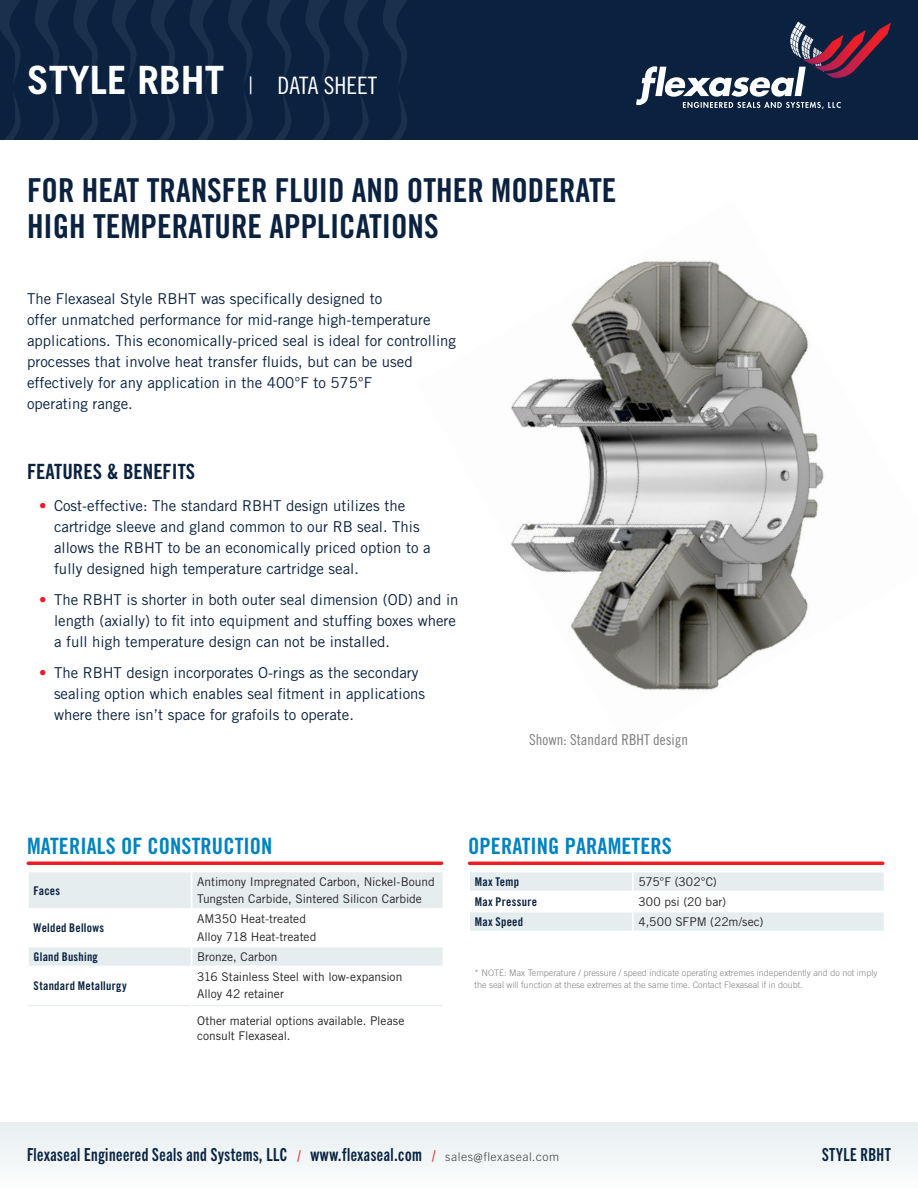
<style>
.page{position:relative;width:918px;height:1188px;background:#fff}
.page>*{position:absolute;margin:0;border:0;box-sizing:border-box;transform-origin:0 0}
.t1{font:700 39px "Trade Gothic LT Std";color:#fff}
.t2{font:33px/36px "Trade Gothic LT Std Bd Cn 20";color:#0a213f}
.t3{font:22.5px "Trade Gothic LT Std Bd Cn 20";letter-spacing:.005em;color:#0083bf}
.t4{font:21px "Trade Gothic LT Std Bd Cn 20";color:#0a213f}
.Body{font:18px "Trade Gothic Next LT Pro Bd Cm";letter-spacing:.03em;color:#072240}
.t5{font:15px/21px "Trade Gothic LT Std";color:#0a213f}
.Paragraphy_Body{font:15px "Trade Gothic LT Std Cn 18";color:#7e7b7b}
.Cell_-_Body{font:12px/17.5px "Trade Gothic LT Std";color:#231f20}
.Cell_-_Body-2{font:12px "Trade Gothic LT Std Bd Cn 20";letter-spacing:.02em;color:#0a213f}
.t6{font:300 9px/12px "Trade Gothic LT Std";color:#808285}
.s1{font-weight:300;font-size:24px}
.s2{font-family:"Trade Gothic LT Std Cn 18";font-weight:400;font-size:24px}
.s3{color:#eb1c2c}
.s4{font-size:15px;color:#ee1d23}
.s5{font-family:"Trade Gothic Next LT Pro";font-weight:300;font-size:12px;color:#3e3e3f}
</style>
<div class="page">
<div style="left:0;top:0;width:918px;height:140px;background:#0a213f"></div>
<svg style="left:636px;top:22px;width:255px;height:87px"></svg>
<svg style="left:0;top:0;width:407px;height:83px"></svg>
<svg style="left:5px;top:93px;width:402px;height:47px"></svg>
<div style="left:0;top:1122px;width:918px;height:66px;background:#f1f5f7"></div>
<img style="left:511px;top:261px;width:313px;height:429px">
<svg style="left:28px;top:861px;width:414px;height:4px;background:#f0383e"></svg>
<svg style="left:29px;top:872px;width:414px;height:94px"></svg>
<hr style="left:469px;top:862px;width:414px;height:3px;background:#ee1d23">
<svg style="left:470px;top:872px;width:414px;height:59px"></svg>
<hr style="left:192px;top:1005px;width:251px;height:1px;background:#e6edef">
<hr style="left:29px;top:1005px;width:162px;height:1px;background:#e6edef">
<p class="t1" style="left:27px;top:56px;width:352px">STYLE RBHT <span class="s1">|</span> <span class="s2">DATA SHEET</span></p>
<p class="t2" style="left:27px;top:172px;width:591px">FOR HEAT TRANSFER FLUID AND OTHER MODERATE<br>HIGH TEMPERATURE APPLICATIONS</p>
<p class="t5" style="left:27px;top:287px;width:357px">The Flexaseal Style RBHT was specifically designed to</p>
<p class="t5" style="left:27px;top:308px;width:431px">offer unmatched performance for mid-range high-temperature applications. This economically-priced seal is ideal for controlling processes that involve heat transfer fluids, but can be used effectively for any application in the 400°F to 575°F</p>
<p class="t5" style="left:27px;top:392px;width:107px">operating range.</p>
<p class="t4" style="left:27px;top:459px;width:170px">FEATURES &amp; BENEFITS</p>
<p class="t5" style="left:54px;top:495px;width:378px;text-indent:-15px"><span class="s3">•</span> Cost-effective: The standard RBHT design utilizes the cartridge sleeve and gland common to our RB seal. This allows the RBHT to be an economically priced option to a fully designed high temperature cartridge seal.</p>
<p class="t5" style="left:54px;top:589px;width:406px;text-indent:-15px"><span class="s3">•</span> The RBHT is shorter in both outer seal dimension (OD) and in length (axially) to fit into equipment and stuffing boxes where a full high temperature design can not be installed.</p>
<p class="t5" style="left:54px;top:662px;width:373px;text-indent:-15px"><span class="s3">•</span> The RBHT design incorporates O-rings as the secondary sealing option which enables seal fitment in applications where there isn’t space for grafoils to operate.</p>
<p class="Paragraphy_Body" style="left:529px;top:730px;width:161px">Shown: Standard RBHT design</p>
<h3 class="t3" style="left:27px;top:833px;width:247px">MATERIALS OF CONSTRUCTION</h3>
<p class="Cell_-_Body-2" style="left:34px;top:883px;width:28px">Faces</p>
<p class="Cell_-_Body" style="left:197px;top:873px;width:239px">Antimony Impregnated Carbon, Nickel-Bound<br>Tungsten Carbide, Sintered Silicon Carbide</p>
<p class="Cell_-_Body-2" style="left:34px;top:921px;width:72px">Welded Bellows</p>
<p class="Cell_-_Body" style="left:197px;top:910px;width:110px">AM350 Heat-treated</p>
<p class="Cell_-_Body" style="left:197px;top:928px;width:121px">Alloy 718 Heat-treated</p>
<p class="Cell_-_Body-2" style="left:34px;top:949px;width:66px">Gland Bushing</p>
<p class="Cell_-_Body" style="left:197px;top:948px;width:82px">Bronze, Carbon</p>
<p class="Cell_-_Body-2" style="left:34px;top:978px;width:95px">Standard Metallurgy</p>
<p class="Cell_-_Body" style="left:197px;top:968px;width:207px">316 Stainless Steel with low-expansion</p>
<p class="Cell_-_Body" style="left:197px;top:985px;width:88px">Alloy 42 retainer</p>
<p class="Cell_-_Body" style="left:197px;top:1013px;width:209px;line-height:15px">Other material options available. Please consult Flexaseal.</p>
<h3 class="t3" style="left:468px;top:833px;width:205px">OPERATING PARAMETERS</h3>
<p class="Cell_-_Body-2" style="left:475px;top:874px;width:46px">Max Temp</p>
<p class="Cell_-_Body" style="left:638px;top:873px;width:80px">575°F (302°C)</p>
<p class="Cell_-_Body-2" style="left:475px;top:894px;width:64px">Max Pressure</p>
<p class="Cell_-_Body" style="left:638px;top:893px;width:89px">300 psi (20 bar)</p>
<p class="Cell_-_Body-2" style="left:475px;top:914px;width:50px">Max Speed</p>
<p class="Cell_-_Body" style="left:638px;top:913px;width:126px">4,500 SFPM (22m/sec)</p>
<p class="t6" style="left:475px;top:967px;width:404px">* NOTE: Max Temperature / pressure / speed indicate operating extremes independently and do not imply the seal will function at these extremes at the same time. Contact Flexaseal if in doubt.</p>
<p class="Body" style="left:27px;top:1142px;width:534px">Flexaseal Engineered Seals and Systems, LLC <span class="s4">/</span> www.flexaseal.com <span class="s4">/</span> <span class="s5">sales@flexaseal.com</span></p>
<p class="Body" style="left:822px;top:1142px;width:70px">STYLE RBHT</p>
</div>
